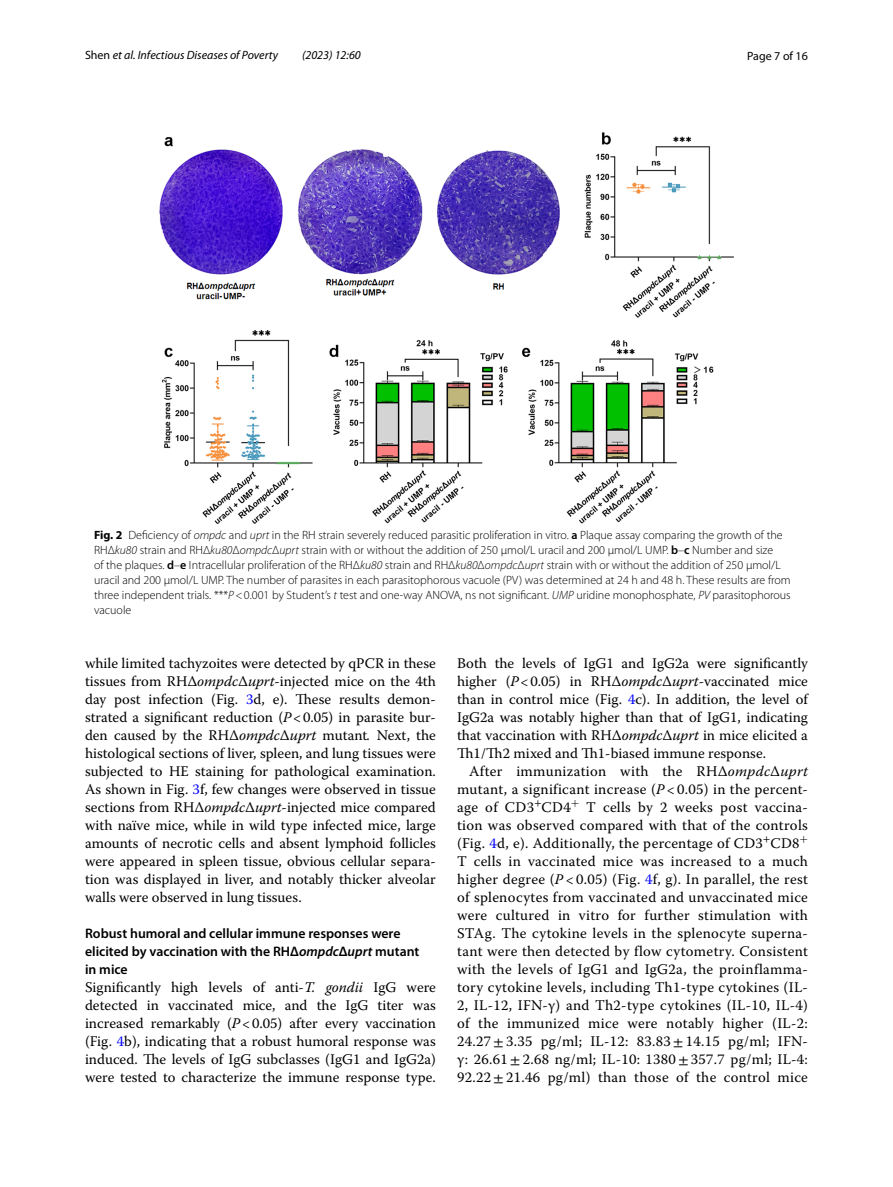
<style>
.page{position:relative;width:893px;height:1187px;background:#fff}
.page>*{position:absolute;margin:0;border:0;box-sizing:border-box;transform-origin:0 0}
.t1{font:14.7px/18px "Warnock Pro";color:#000;text-align:justify}
.t2{font:600 13.8px/18px "Myriad Pro";color:#000}
.t3{font:300 12px/15px "Myriad Pro";color:#000}
.t4{font:italic 12px "Myriad Pro";color:#000}
.t5{font:12px "Myriad Pro";color:#000}
.s1{font-style:normal}
.s2{font-weight:700}
.s3{font-style:italic}
.s4{font-weight:600}
.s5{color:#00f}
.s6{font-family:"STIX"}
</style>
<div class="page">
<img style="left:159px;top:133px;width:574px;height:390px">
<p class="t4" style="left:85px;top:48px;width:194px"><span class="s1">Shen</span> et al. Infectious Diseases of Poverty</p>
<p class="t4" style="left:302px;top:48px;width:60px">(2023) 12:60</p>
<p class="t5" style="left:747px;top:48px;width:62px">Page 7 of 16</p>
<p class="t3" style="left:94px;top:527px;width:698px"><span class="s2">Fig. 2</span> Deficiency of <span class="s3">ompdc</span> and <span class="s3">uprt</span> in the RH strain severely reduced parasitic proliferation in vitro. <span class="s4">a</span> Plaque assay comparing the growth of the RHΔ<span class="s3">ku80</span> strain and RHΔ<span class="s3">ku80</span>Δ<span class="s3">ompdc</span>Δ<span class="s3">uprt</span> strain with or without the addition of 250 µmol/L uracil and 200 µmol/L UMP. <span class="s4">b</span>–<span class="s4">c</span> Number and size<br>of the plaques. <span class="s4">d</span>–<span class="s4">e</span> Intracellular proliferation of the RHΔ<span class="s3">ku80</span> strain and RHΔ<span class="s3">ku80</span>Δ<span class="s3">ompdc</span>Δ<span class="s3">uprt</span> strain with or without the addition of 250 µmol/L uracil and 200 µmol/L UMP. The number of parasites in each parasitophorous vacuole (PV) was determined at 24 h and 48 h. These results are from three independent trials. ***<span class="s3">P</span>&lt;0.001 by Student’s <span class="s3">t</span> test and one-way ANOVA, ns not significant. <span class="s3">UMP</span> uridine monophosphate, <span class="s3">PV</span> parasitophorous vacuole</p>
<p class="t1" style="left:85px;top:653px;width:352px">while limited tachyzoites were detected by qPCR in these tissues from RHΔ<span class="s3">ompdc</span>Δ<span class="s3">uprt</span>-injected mice on the 4th day post infection (Fig. <span class="s5">3</span>d, e). These results demon&shy;strated a significant reduction (<span class="s3">P</span>&lt;0.05) in parasite bur&shy;den caused by the RHΔ<span class="s3">ompdc</span>Δ<span class="s3">uprt</span> mutant<span class="s3">.</span> Next, the histological sections of liver, spleen, and lung tissues were subjected to HE staining for pathological examination.<br>As shown in Fig. <span class="s5">3</span>f, few changes were observed in tissue sections from RHΔ<span class="s3">ompdc</span>Δ<span class="s3">uprt</span>-injected mice compared with naïve mice, while in wild type infected mice, large amounts of necrotic cells and absent lymphoid follicles were appeared in spleen tissue, obvious cellular separa&shy;tion was displayed in liver, and notably thicker alveolar walls were observed in lung tissues.</p>
<p class="t2" style="left:85px;top:923px;width:336px">Robust humoral and cellular immune responses were elicited by vaccination with the RHΔ<span class="s3">ompdc</span>Δ<span class="s3">uprt</span> mutant in mice</p>
<p class="t1" style="left:85px;top:977px;width:352px">Significantly high levels of anti-<span class="s3">T. gondii</span> IgG were detected in vaccinated mice, and the IgG titer was increased remarkably (<span class="s3">P</span>&lt;0.05) after every vaccination (Fig. <span class="s5">4</span>b), indicating that a robust humoral response was induced. The levels of IgG subclasses (IgG1 and IgG2a) were tested to characterize the immune response type.</p>
<p class="t1" style="left:457px;top:653px;width:352px">Both the levels of IgG1 and IgG2a were significantly higher (<span class="s3">P</span>&lt;0.05) in RHΔ<span class="s3">ompdc</span>Δ<span class="s3">uprt</span>-vaccinated mice than in control mice (Fig. <span class="s5">4</span>c). In addition, the level of IgG2a was notably higher than that of IgG1, indicating that vaccination with RHΔ<span class="s3">ompdc</span>Δ<span class="s3">uprt</span> in mice elicited a Th1/Th2 mixed and Th1-biased immune response.</p>
<p class="t1" style="left:457px;top:761px;width:352px;text-indent:12px">After immunization with the RHΔ<span class="s3">ompdc</span>Δ<span class="s3">uprt </span>mutant, a significant increase (<span class="s3">P</span> &lt; 0.05) in the percent&shy;age of CD3<sup>+</sup>CD4<sup>+</sup> T cells by 2 weeks post vaccina&shy;tion was observed compared with that of the controls (Fig. <span class="s5">4</span>d, e). Additionally, the percentage of CD3<sup>+</sup>CD8<sup>+ </sup>T cells in vaccinated mice was increased to a much higher degree (<span class="s3">P</span> &lt; 0.05) (Fig. <span class="s5">4</span>f, g). In parallel, the rest of splenocytes from vaccinated and unvaccinated mice were cultured in vitro for further stimulation with STAg. The cytokine levels in the splenocyte superna&shy;tant were then detected by flow cytometry. Consistent with the levels of IgG1 and IgG2a, the proinflamma&shy;tory cytokine levels, including Th1-type cytokines (IL-2, IL-12, IFN-γ) and Th2-type cytokines (IL-10, IL-4) of the immunized mice were notably higher (IL-2:<br>24.27<span class="s6">±</span>3.35 pg/ml; IL-12: 83.83<span class="s6">±</span>14.15 pg/ml; IFN&shy;γ: 26.61<span class="s6">±</span>2.68 ng/ml; IL-10: 1380<span class="s6">±</span>357.7 pg/ml; IL-4:<br>92.22<span class="s6">±</span>21.46 pg/ml) than those of the control mice</p>
</div>
